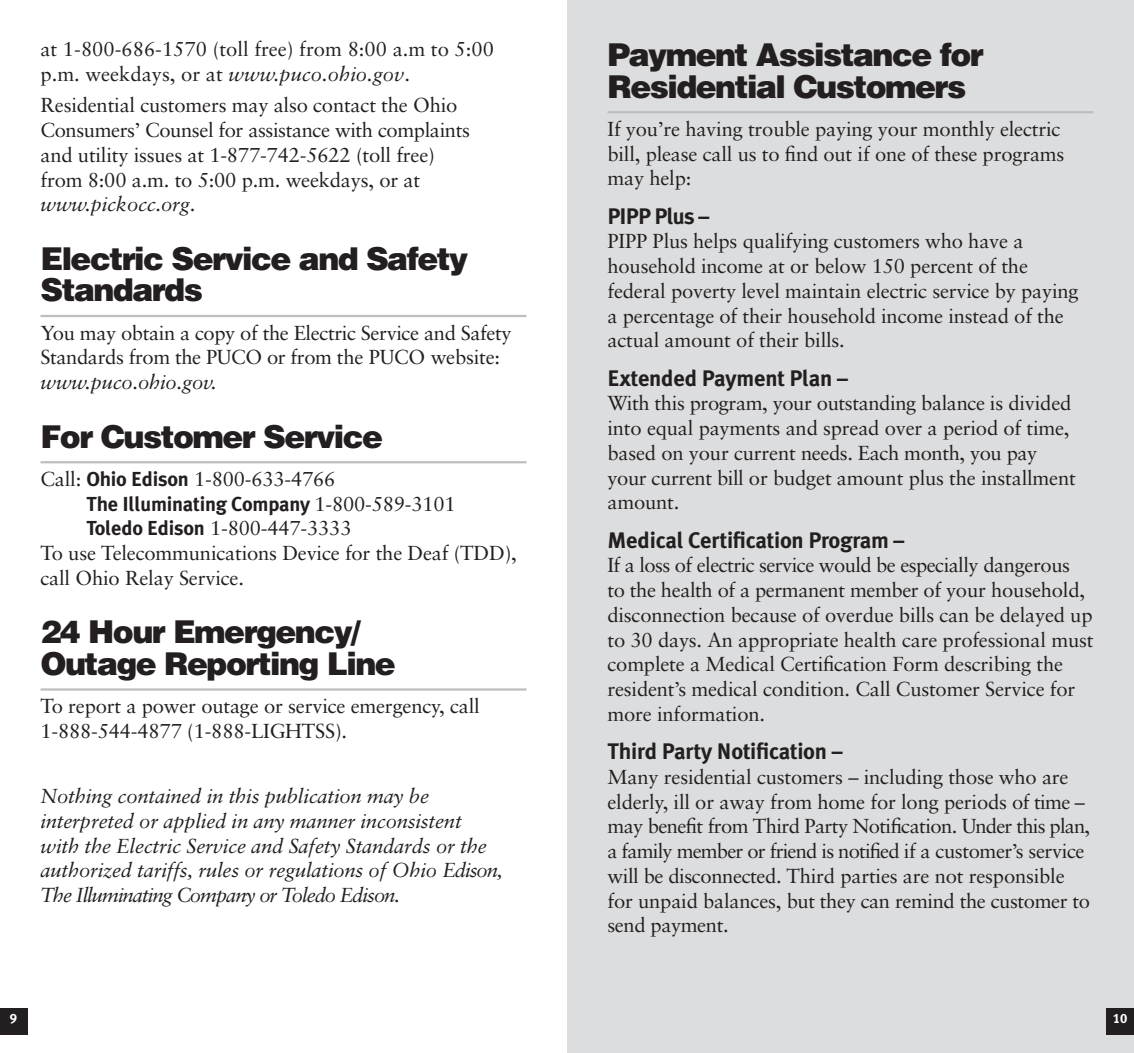
<style>
.page{position:relative;width:1134px;height:1053px;background:#fff}
.page>*{position:absolute;margin:0;border:0;box-sizing:border-box;transform-origin:0 0}
.t1{font:900 31.5px/31.5px "Helvetica";letter-spacing:-.05em;color:#231f20}
.t2{font:700 22.5px "Meta Plus";letter-spacing:-.01em;color:#231f20}
.t3{font:700 22.5px "Meta Plus";letter-spacing:-.03em;color:#231f20}
.t4{font:20.25px/24.8px "Sabon";letter-spacing:-.01em;color:#231f20}
.t5{font:italic 20.25px/24.8px "Sabon";letter-spacing:-.01em;color:#231f20}
.t6{font:700 20.25px "Meta Plus";letter-spacing:-.01em;color:#231f20}
.t7{font:13.5px "Meta Plus Bold Caps";color:#fff}
.s1{font-style:italic}
.s2{font-family:"Meta Plus";font-weight:700}
.s3{font-family:"Sabon";font-weight:400}
</style>
<div class="page">
<div style="left:567px;top:0;width:567px;height:1053px;background:#dcddde"></div>
<div style="left:1107px;top:1008px;width:27px;height:27px;background:#231f20"></div>
<div style="left:0;top:1008px;width:27px;height:27px;background:#231f20"></div>
<hr style="left:40px;top:315px;width:486px;height:2px;background:#bcbec0">
<hr style="left:40px;top:461px;width:486px;height:2px;background:#bcbec0">
<hr style="left:40px;top:688px;width:486px;height:3px;background:#bcbec0">
<hr style="left:608px;top:111px;width:486px;height:2px;background:#bcbec0">
<p class="t4" style="left:40px;top:37px;width:455px">at 1-800-686-1570 (toll free) from 8:00 a.m to 5:00 p.m. weekdays, or at <span class="s1">www.puco.ohio.gov</span>.</p>
<p class="t4" style="left:40px;top:93px;width:431px">Residential customers may also contact the Ohio Consumers’ Counsel for assistance with complaints and utility issues at 1-877-742-5622 (toll free) from 8:00 a.m. to 5:00 p.m. weekdays, or at <span class="s1">www.pickocc.org</span>.</p>
<h1 class="t1" style="left:40px;top:242px;width:430px">Electric Service and Safety<br>Standards</h1>
<p class="t4" style="left:40px;top:320px;width:473px">You may obtain a copy of the Electric Service and Safety<br>Standards from the PUCO or from the PUCO website:</p>
<p class="t5" style="left:40px;top:370px;width:178px">www.puco.ohio.gov.</p>
<h1 class="t1" style="left:40px;top:420px;width:344px">For Customer Service</h1>
<p class="t4" style="left:40px;top:466px;width:297px">Call: <span class="s2">Ohio Edison</span> 1-800-633-4766</p>
<p class="t6" style="left:87px;top:492px;width:371px">The Illuminating Company <span class="s3">1-800-589-3101</span></p>
<p class="t4" style="left:41px;top:516px;width:478px;text-indent:46px"><span class="s2">Toledo Edison</span> 1-800-447-3333<br>To use Telecommunications Device for the Deaf (TDD), call Ohio Relay Service.</p>
<h1 class="t1" style="left:40px;top:615px;width:357px">24 Hour Emergency/<br>Outage Reporting Line</h1>
<p class="t4" style="left:40px;top:694px;width:441px">To report a power outage or service emergency, call<br>1-888-544-4877 (1-888-LIGHTSS).</p>
<p class="t5" style="left:40px;top:784px;width:464px">Nothing contained in this publication may be interpreted or applied in any manner inconsistent with the Electric Service and Safety Standards or the authorized tariffs, rules or regulations of Ohio Edison, The Illuminating Company or Toledo Edison.</p>
<h1 class="t1" style="left:608px;top:38px;width:378px">Payment Assistance for<br>Residential Customers</h1>
<p class="t4" style="left:608px;top:116px;width:458px">If you’re having trouble paying your monthly electric bill, please call us to find out if one of these programs may help:</p>
<p class="t3" style="left:608px;top:203px;width:103px">PIPP Plus –</p>
<p class="t4" style="left:608px;top:229px;width:473px">PIPP Plus helps qualifying customers who have a household income at or below 150 percent of the federal poverty level maintain electric service by paying a percentage of their household income instead of the actual amount of their bills.</p>
<p class="t2" style="left:608px;top:365px;width:242px">Extended Payment Plan –</p>
<p class="t4" style="left:608px;top:391px;width:470px">With this program, your outstanding balance is divided into equal payments and spread over a period of time, based on your current needs. Each month, you pay your current bill or budget amount plus the installment amount.</p>
<p class="t2" style="left:608px;top:527px;width:298px">Medical Certification Program –</p>
<p class="t4" style="left:608px;top:553px;width:488px">If a loss of electric service would be especially dangerous<br>to the health of a permanent member of your household, disconnection because of overdue bills can be delayed up to 30 days. An appropriate health care professional must complete a Medical Certification Form describing the resident’s medical condition. Call Customer Service for more information.</p>
<p class="t2" style="left:608px;top:738px;width:237px">Third Party Notification –</p>
<p class="t4" style="left:608px;top:764px;width:484px">Many residential customers – including those who are elderly, ill or away from home for long periods of time – may benefit from Third Party Notification. Under this plan, a family member or friend is notified if a customer’s service will be disconnected. Third parties are not responsible for unpaid balances, but they can remind the customer to send payment.</p>
<p class="t7" style="left:10px;top:1011px;width:9px">9</p>
<p class="t7" style="left:1113px;top:1011px;width:16px">10</p>
</div>
